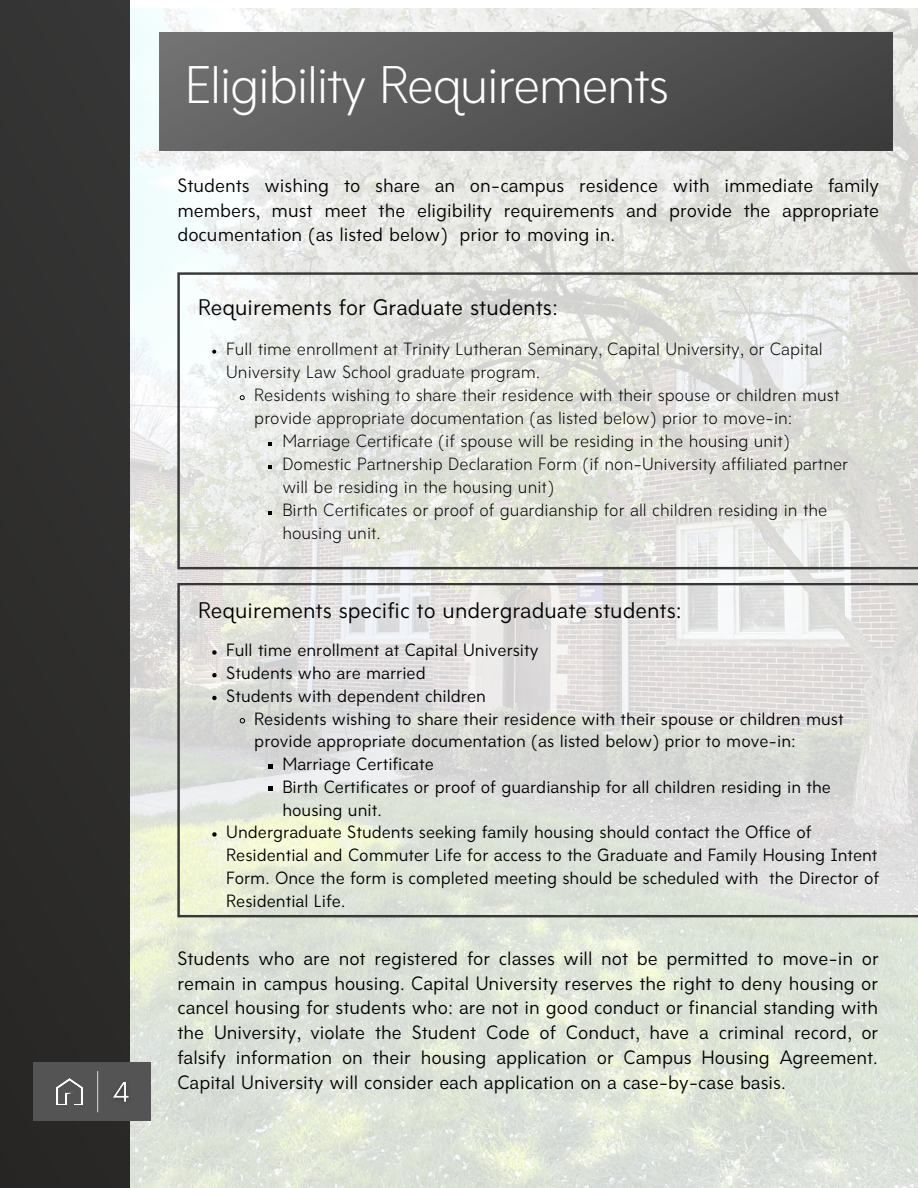
<style>
.page{position:relative;width:918px;height:1188px;background:#fff}
.page>*{position:absolute;margin:0;border:0;box-sizing:border-box;transform-origin:0 0}
.t1{font:300 49.2px "Amicale";letter-spacing:-.04em;color:#fff}
.t2{font:21px "Amicale";color:#000}
.t3{font:18px/24.8px "Amicale";color:#000;text-align:justify}
.t4{font:16.5px/22.8px "Amicale";color:#000}
.t5{font:300 16.5px/23px "Amicale";color:#000}
</style>
<div class="page">
<img style="left:118px;top:9px;width:800px;height:1179px">
<div style="left:159px;top:33px;width:734px;height:118px;background:linear-gradient(to right,#6e6e6e,#404040)"></div>
<svg style="left:177px;top:583px;width:741px;height:334px;background:#ddded9"></svg>
<svg style="left:177px;top:272px;width:741px;height:297px;background:#e0e1dc"></svg>
<svg style="left:212px;top:650px;width:5px;height:5px"></svg>
<svg style="left:212px;top:673px;width:5px;height:4px"></svg>
<svg style="left:212px;top:696px;width:5px;height:4px"></svg>
<svg style="left:239px;top:717px;width:7px;height:7px"></svg>
<svg style="left:268px;top:764px;width:5px;height:4px"></svg>
<svg style="left:268px;top:787px;width:5px;height:4px"></svg>
<svg style="left:212px;top:832px;width:5px;height:5px"></svg>
<div style="left:0;top:1px;width:129px;height:1186px;background:#2f2e2d"></div>
<div style="left:34px;top:1062px;width:117px;height:59px;background:#545454"></div>
<img style="left:97px;top:1071px;width:32px;height:42px">
<img style="left:56px;top:1079px;width:26px;height:26px">
<svg style="left:97px;top:1071px;width:1px;height:41px"></svg>
<svg style="left:212px;top:350px;width:4px;height:4px"></svg>
<svg style="left:239px;top:394px;width:6px;height:7px"></svg>
<svg style="left:268px;top:442px;width:4px;height:4px"></svg>
<svg style="left:268px;top:465px;width:4px;height:4px"></svg>
<svg style="left:268px;top:511px;width:4px;height:4px"></svg>
<h1 class="t1" style="left:185px;top:66px;width:486px">Eligibility Requirements</h1>
<p class="t3" style="left:177px;top:175px;width:703px">Students wishing to share an on-campus residence with immediate family members, must meet the eligibility requirements and provide the appropriate documentation (as listed below) prior to moving in.</p>
<p class="t2" style="left:198px;top:299px;width:361px">Requirements for Graduate students:</p>
<p class="t5" style="left:226px;top:339px;width:598px">Full time enrollment at Trinity Lutheran Seminary, Capital University, or Capital<br>University Law School graduate program.</p>
<p class="t5" style="left:254px;top:385px;width:587px">Residents wishing to share their residence with their spouse or children must</p>
<p class="t5" style="left:254px;top:408px;width:540px">provide appropriate documentation (as listed below) prior to move-in:</p>
<p class="t5" style="left:282px;top:431px;width:509px">Marriage Certificate (if spouse will be residing in the housing unit)</p>
<p class="t5" style="left:282px;top:454px;width:567px">Domestic Partnership Declaration Form (if non-University affiliated partner</p>
<p class="t5" style="left:282px;top:477px;width:273px">will be residing in the housing unit)</p>
<p class="t5" style="left:282px;top:500px;width:546px">Birth Certificates or proof of guardianship for all children residing in the</p>
<p class="t5" style="left:282px;top:523px;width:100px">housing unit.</p>
<p class="t2" style="left:198px;top:602px;width:485px">Requirements specific to undergraduate students:</p>
<p class="t4" style="left:226px;top:641px;width:314px">Full time enrollment at Capital University<br>Students who are married<br>Students with dependent children</p>
<p class="t4" style="left:254px;top:709px;width:591px">Residents wishing to share their residence with their spouse or children must</p>
<p class="t4" style="left:254px;top:732px;width:543px">provide appropriate documentation (as listed below) prior to move-in:</p>
<p class="t4" style="left:282px;top:755px;width:153px">Marriage Certificate</p>
<p class="t4" style="left:282px;top:777px;width:550px">Birth Certificates or proof of guardianship for all children residing in the</p>
<p class="t4" style="left:282px;top:800px;width:101px">housing unit.</p>
<p class="t4" style="left:226px;top:823px;width:587px">Undergraduate Students seeking family housing should contact the Office of</p>
<p class="t4" style="left:226px;top:846px;width:653px">Residential and Commuter Life for access to the Graduate and Family Housing Intent</p>
<p class="t4" style="left:226px;top:868px;width:654px">Form. Once the form is completed meeting should be scheduled with the Director of</p>
<p class="t4" style="left:226px;top:891px;width:121px">Residential Life.</p>
<p class="t3" style="left:177px;top:948px;width:703px">Students who are not registered for classes will not be permitted to move-in or remain in campus housing. Capital University reserves the right to deny housing or cancel housing for students who: are not in good conduct or financial standing with the University, violate the Student Code of Conduct, have a criminal record, or falsify information on their housing application or Campus Housing Agreement.<br>Capital University will consider each application on a case-by-case basis.</p>
</div>
